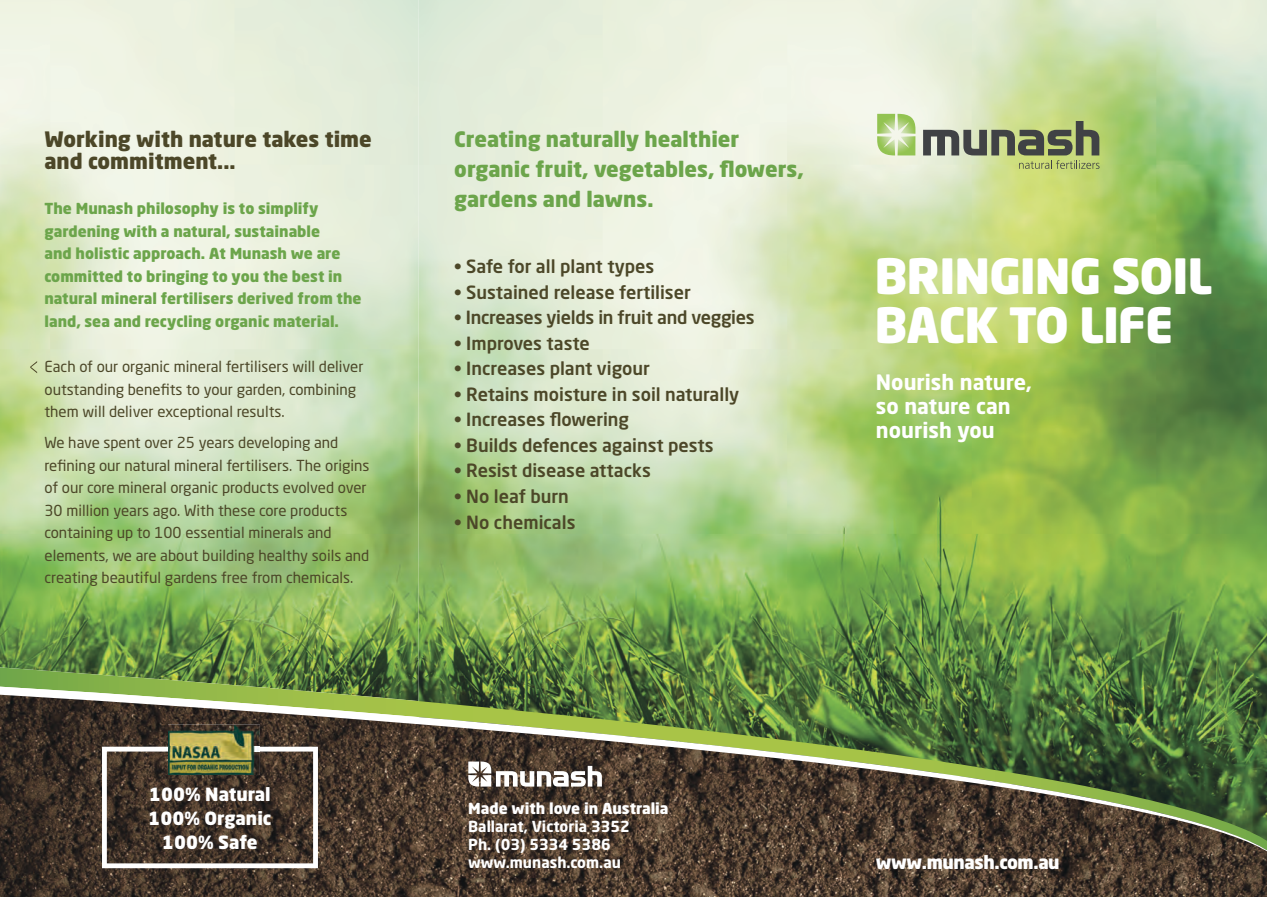
<style>
.page{position:relative;width:1267px;height:897px;background:#fff}
.page>*{position:absolute;margin:0;border:0;box-sizing:border-box;transform-origin:0 0}
.t1{font:900 48px/49.5px "Neo Sans Std";letter-spacing:-.02em;color:#fff}
.t2{font:900 21px/30px "Neo Sans Std";color:#6ca54b}
.t3{font:900 21px/22.5px "Neo Sans Std";color:#4c4728}
.t4{font:700 21px/24px "Neo Sans Std";color:#fff}
.t5{font:500 18px "Neo Sans Std";color:#4c4728}
.t6{font:900 18px/24px "Neo Sans Std";color:#fff;text-align:center}
.t7{font:900 18px "Neo Sans Std";letter-spacing:-.02em;color:#fff}
.t8{font:15px/22.5px "Neo Sans Std";color:#4c4728}
.t9{font:900 15px/22.5px "Neo Sans Std";color:#6ca54b}
.t10{font:700 15px/18px "Neo Sans Std";color:#fff}
.t11{font:900 15px "Neo Sans Std";color:#fff}
</style>
<div class="page">
<img style="left:0;top:0;width:418px;height:666px">
<img style="left:418px;top:0;width:848px;height:666px">
<svg style="left:30px;top:361px;width:7px;height:12px"></svg>
<svg style="left:877px;top:114px;width:38px;height:41px;background:#b9d68d"></svg>
<svg style="left:923px;top:121px;width:176px;height:48px;background:#9ca57d"></svg>
<svg style="left:0;top:666px;width:1266px;height:19px;background:#597d3c"></svg>
<svg style="left:0;top:685px;width:1266px;height:8px;background:#638543"></svg>
<img style="left:0;top:693px;width:1266px;height:203px">
<svg style="left:102px;top:746px;width:216px;height:122px;background:#564a41"></svg>
<svg style="left:468px;top:761px;width:134px;height:25px"></svg>
<img style="left:168px;top:724px;width:92px;height:50px">
<img style="left:168px;top:746px;width:92px;height:5px">
<h2 class="t3" style="left:45px;top:127px;width:329px">Working with nature takes time and commitment...</h2>
<p class="t9" style="left:45px;top:197px;width:318px">The Munash philosophy is to simplify gardening with a natural, sustainable<br>and holistic approach. At Munash we are committed to bringing to you the best in natural mineral fertilisers derived from the land, sea and recycling organic material.</p>
<p class="t8" style="left:45px;top:355px;width:320px">Each of our organic mineral fertilisers will deliver outstanding benefits to your garden, combining them will deliver exceptional results.</p>
<p class="t8" style="left:45px;top:431px;width:326px">We have spent over 25 years developing and refining our natural mineral fertilisers. The origins of our core mineral organic products evolved over 30 million years ago. With these core products containing up to 100 essential minerals and elements, we are about building healthy soils and creating beautiful gardens free from chemicals.</p>
<p class="t6" style="left:148px;top:781px;width:125px">100% Natural<br>100% Organic<br>100% Safe</p>
<h2 class="t2" style="left:454px;top:123px;width:350px">Creating naturally healthier organic fruit, vegetables, flowers, gardens and lawns.</h2>
<p class="t5" style="left:454px;top:255px;width:201px">• Safe for all plant types</p>
<p class="t5" style="left:454px;top:281px;width:238px">• Sustained release fertiliser</p>
<p class="t5" style="left:454px;top:306px;width:302px">• Increases yields in fruit and veggies</p>
<p class="t5" style="left:454px;top:332px;width:137px">• Improves taste</p>
<p class="t5" style="left:454px;top:357px;width:197px">• Increases plant vigour</p>
<p class="t5" style="left:454px;top:383px;width:286px">• Retains moisture in soil naturally</p>
<p class="t5" style="left:454px;top:408px;width:176px">• Increases flowering</p>
<p class="t5" style="left:454px;top:434px;width:261px">• Builds defences against pests</p>
<p class="t5" style="left:454px;top:459px;width:198px">• Resist disease attacks</p>
<p class="t5" style="left:454px;top:485px;width:116px">• No leaf burn</p>
<p class="t5" style="left:454px;top:510px;width:123px">• No chemicals</p>
<h1 class="t1" style="left:874px;top:249px;width:340px">BRINGING SOIL<br>BACK TO LIFE</h1>
<h2 class="t4" style="left:876px;top:369px;width:157px">Nourish nature, so nature can nourish you</h2>
<p class="t11" style="left:468px;top:798px;width:202px">Made with love in Australia</p>
<p class="t10" style="left:468px;top:816px;width:163px">Ballarat, Victoria 3352<br>Ph. (03) 5334 5386 www.munash.com.au</p>
<p class="t7" style="left:876px;top:850px;width:185px">www.munash.com.au</p>
</div>
